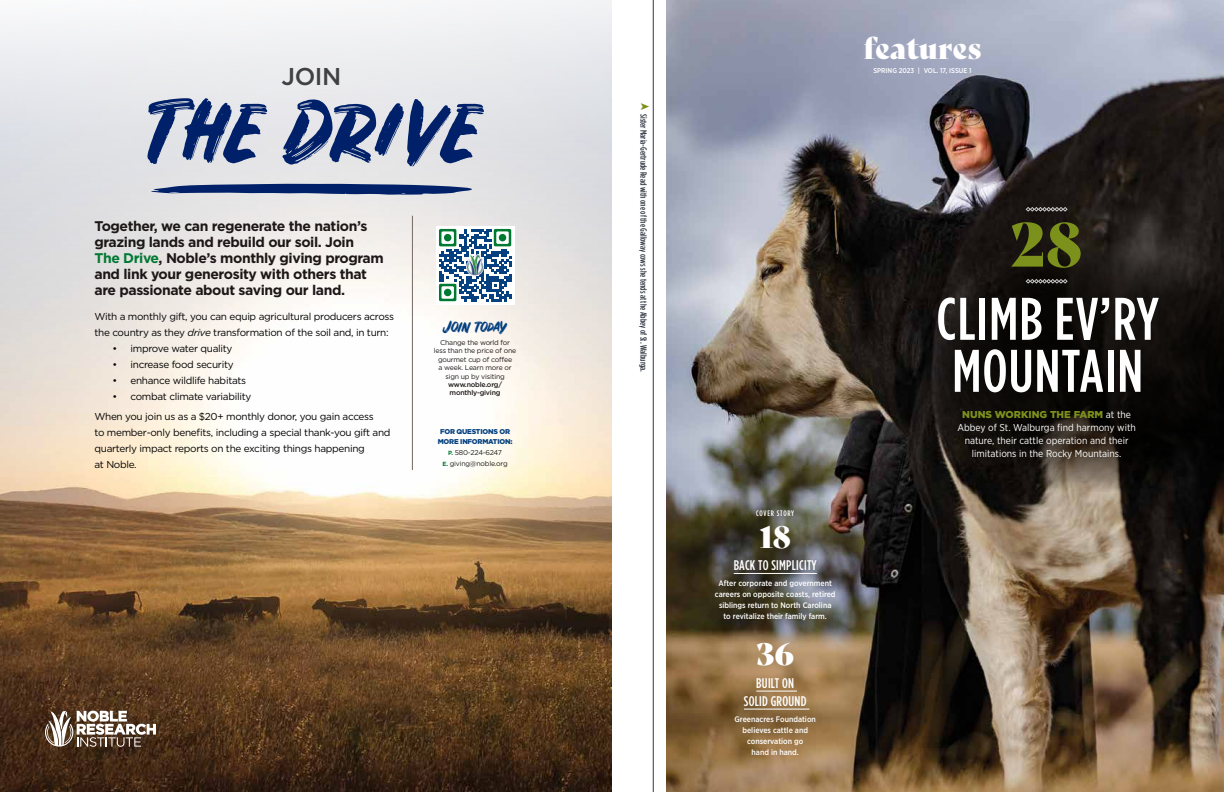
<style>
.page{position:relative;width:1224px;height:792px;background:#fff}
.page>*{position:absolute;margin:0;border:0;box-sizing:border-box;transform-origin:0 0}
.t1{font:76.7px "Rustico V2 Regular";color:#002169}
.t2{font:500 60px/52px "Gotham Condensed";letter-spacing:.02em;color:#fff}
.t3{font:60px "Bely Display";color:#7c901c}
.t4{font:30px "Bely Display";color:#fff}
.t5{font:500 24.3px "Gotham";color:#414042}
.t6{font:15px "Rustico V2 Regular";letter-spacing:-.03em;color:#054180}
.t7{font:700 14px/16px "Gotham";letter-spacing:-.03em;color:#1d1817}
.t8{font:500 14px/18px "Gotham Condensed";letter-spacing:.02em;color:#fff;text-align:center}
.t9{font:10px/16px "Gotham";letter-spacing:-.03em;color:#000}
.t10{font:10px/13px "Gotham Narrow";color:#fff;text-align:center}
.t11{font:900 10px "Gotham";color:#7c901c}
.t12{font:500 9px "Gotham Condensed";color:#303843}
.t13{font:500 8px/11px "Gotham Narrow";color:#fff;text-align:center}
.t14{font:500 8px "Gotham Condensed";letter-spacing:.085em;color:#fff}
.t15{font:7px/8.4px "Gotham";letter-spacing:-.03em;color:#1d1817;text-align:center}
.t16{font:900 7px/10px "Gotham";letter-spacing:-.03em;color:#054180;text-align:center}
.t17{font:500 7px/8.4px "Gotham";letter-spacing:-.03em;color:#1d1817}
.t18{font:500 7px "Gotham Narrow";color:#fff}
.s1{color:#007932}
.s2{font-style:italic}
.s3{font-weight:700;font-size:6px;color:#007932}
.s4{font-family:"Gotham Narrow";font-weight:400;color:#fff}
</style>
<div class="page">
<hr style="left:653px;top:0;width:1px;height:792px;background:#303843">
<img style="left:666px;top:0;width:558px;height:792px">
<svg style="left:918px;top:246px;width:306px;height:247px;background:#161210"></svg>
<hr style="left:756px;top:691px;width:41px;height:1px;background:#fff">
<hr style="left:744px;top:709px;width:65px;height:1px;background:#fff">
<hr style="left:734px;top:573px;width:83px;height:1px;background:#fff">
<svg style="left:1026px;top:207px;width:42px;height:5px"></svg>
<svg style="left:1026px;top:279px;width:42px;height:5px"></svg>
<img style="left:0;top:0;width:612px;height:792px">
<svg style="left:151px;top:184px;width:324px;height:11px;background:#3b5389"></svg>
<svg style="left:45px;top:711px;width:111px;height:36px"></svg>
<hr style="left:412px;top:216px;width:1px;height:254px;background:#746963">
<div style="left:436px;top:226px;width:78px;height:78px;background:linear-gradient(to right,#fbfdfc,#fdfefd)"></div>
<svg style="left:439px;top:229px;width:72px;height:72px"></svg>
<div style="left:444px;top:234px;width:7px;height:7px;background:#007a33;border-radius:50%"></div>
<div style="left:499px;top:234px;width:7px;height:7px;background:#007a33;border-radius:50%"></div>
<div style="left:444px;top:289px;width:7px;height:7px;background:#007a33;border-radius:50%"></div>
<img style="left:467px;top:255px;width:16px;height:20px">
<h3 class="t5" style="left:282px;top:61px;width:61px">JOIN</h3>
<h1 class="t1" style="left:142px;top:86px;width:340px">THE DRIVE</h1>
<h3 class="t7" style="left:94px;top:217px;width:291px">Together, we can regenerate the nation’s grazing lands and rebuild our soil. Join<br><span class="s1">The Drive</span>, Noble’s monthly giving program and link your generosity with others that are passionate about saving our land.</h3>
<p class="t9" style="left:94px;top:308px;width:301px">With a monthly gift, you can equip agricultural producers across the country as they <span class="s2">drive</span> transformation of the soil and, in turn:</p>
<p class="t9" style="left:112px;top:340px;width:122px">• improve water quality</p>
<p class="t9" style="left:112px;top:356px;width:123px">• increase food security</p>
<p class="t9" style="left:112px;top:372px;width:135px">• enhance wildlife habitats</p>
<p class="t9" style="left:94px;top:385px;width:281px;line-height:20.5px;text-indent:18px">• combat climate variability<br>When you join us as a $20+ monthly donor, you gain access</p>
<p class="t9" style="left:94px;top:424px;width:298px">to member-only benefits, including a special thank-you gift and quarterly impact reports on the exciting things happening<br>at Noble.</p>
<h3 class="t6" style="left:444px;top:318px;width:64px">Join today</h3>
<p class="t15" style="left:434px;top:338px;width:84px">Change the world for less than the price of one gourmet cup of coffee<br>a week. Learn more or sign up by visiting</p>
<p class="t17" style="left:448px;top:380px;width:55px">www.noble.org/ monthly-giving</p>
<p class="t16" style="left:438px;top:426px;width:76px">FOR QUESTIONS OR<br>MORE INFORMATION:</p>
<p class="t15" style="left:443px;top:447px;width:67px;line-height:11px"><span class="s3">P.</span> 580-224-6247<br><span class="s3">E.</span> giving@noble.org</p>
<p class="t12" style="left:649px;top:114px;width:260px;rotate:90deg">Sister Maria-Gertrude Read with one of the Galloway cows she tends at the Abbey of St. Walburga.</p>
<h3 class="t4" style="left:864px;top:24px;width:119px">features</h3>
<p class="t18" style="left:873px;top:66px;width:100px">SPRING 2023 | VOL. 17, ISSUE 1</p>
<p class="t14" style="left:756px;top:508px;width:39px">COVER STORY</p>
<h3 class="t4" style="left:759px;top:513px;width:33px">18</h3>
<h3 class="t8" style="left:734px;top:556px;width:85px">BACK TO SIMPLICITY</h3>
<p class="t13" style="left:715px;top:578px;width:122px">After corporate and government careers on opposite coasts, retired siblings return to North Carolina to revitalize their family farm.</p>
<h3 class="t4" style="left:757px;top:630px;width:39px">36</h3>
<h3 class="t8" style="left:744px;top:674px;width:64px">BUILT ON<br>SOLID GROUND</h3>
<p class="t13" style="left:735px;top:713px;width:83px">Greenacres Foundation believes cattle and conservation go<br>hand in hand.</p>
<h2 class="t3" style="left:1011px;top:197px;width:73px">28</h2>
<h2 class="t2" style="left:936px;top:292px;width:224px">CLIMB EV’RY<br>MOUNTAIN</h2>
<p class="t11" style="left:962px;top:408px;width:170px">NUNS WORKING THE FARM <span class="s4">at the</span></p>
<p class="t10" style="left:957px;top:421px;width:180px">Abbey of St. Walburga find harmony with nature, their cattle operation and their limitations in the Rocky Mountains.</p>
</div>
